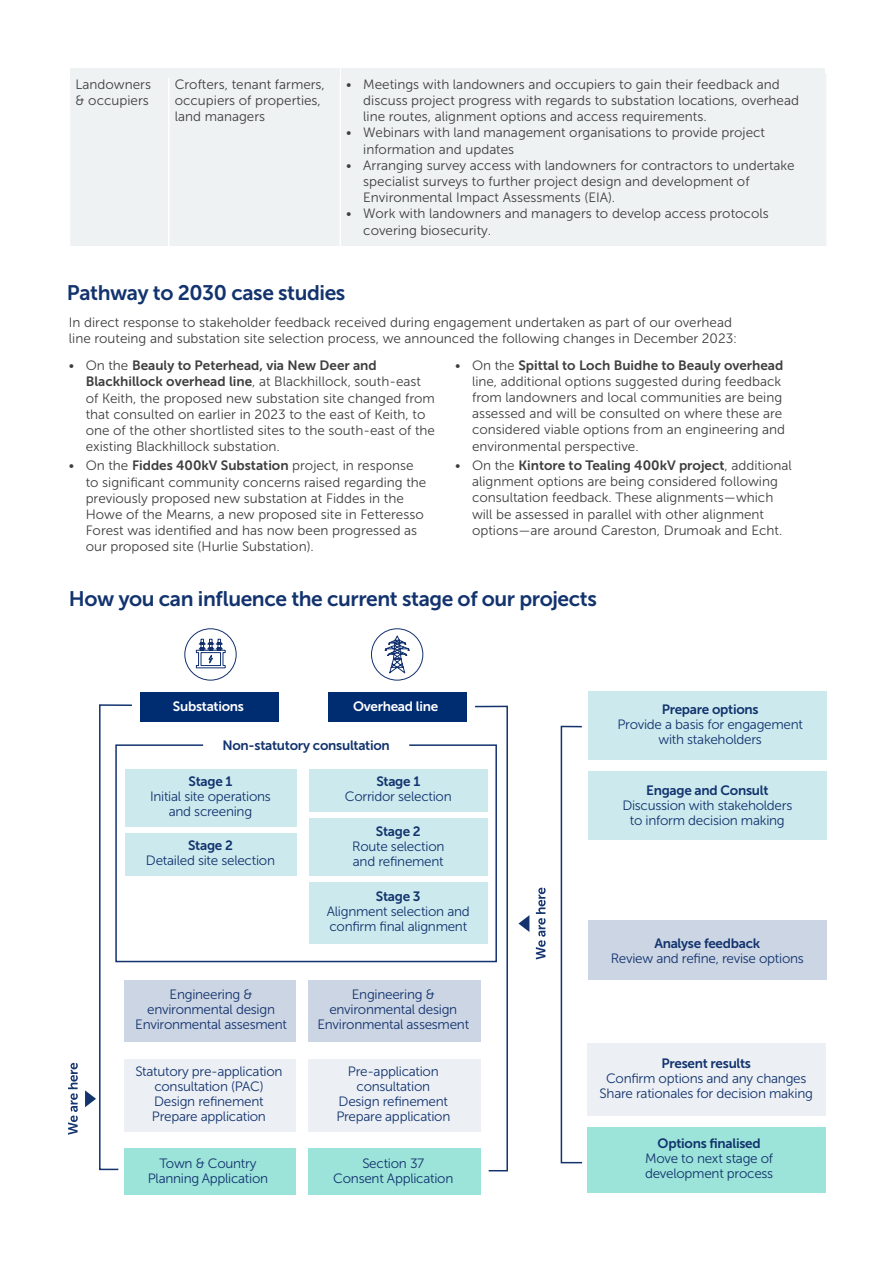
<style>
.page{position:relative;width:893px;height:1263px;background:#fff}
.page>*{position:absolute;margin:0;border:0;box-sizing:border-box;transform-origin:0 0}
.Page_Title{font:21px "Museo Sans 700";letter-spacing:-.02em;color:#12336e}
.Body_Text{font:13.5px/16.2px "Museo Sans 300";color:#3e3e3f}
.Page_Title-2{font:13.5px/15px "Museo Sans 300";letter-spacing:-.02em;color:#12336e;text-align:center}
.Page_Title-3{font:13.5px "Museo Sans 700";letter-spacing:-.02em;color:#12336e}
.t1{font:13.5px "Museo Sans 700";color:#3e3e3f}
.Page_Title-4{font:13.5px "Museo Sans 700";letter-spacing:-.02em;color:#fff}
.s1{font-family:"Museo Sans 700"}
.s2{font-family:"Museo Sans 300"}
</style>
<div class="page">
<div style="left:140px;top:692px;width:139px;height:30px;background:#002d72"></div>
<div style="left:328px;top:692px;width:139px;height:30px;background:#002d72"></div>
<svg style="left:133px;top:744px;width:341px;height:219px"></svg>
<div style="left:124px;top:980px;width:172px;height:62px;background:#ccd5e3"></div>
<div style="left:308px;top:980px;width:173px;height:62px;background:#ccd5e3"></div>
<div style="left:124px;top:1059px;width:172px;height:72px;background:#ecf0f4"></div>
<div style="left:308px;top:1059px;width:173px;height:72px;background:#ecf0f4"></div>
<div style="left:124px;top:1148px;width:172px;height:47px;background:#9ce4da"></div>
<div style="left:308px;top:1148px;width:173px;height:47px;background:#9ce4da"></div>
<div style="left:588px;top:692px;width:239px;height:68px;background:#cceaee"></div>
<div style="left:588px;top:772px;width:239px;height:68px;background:#cceaee"></div>
<div style="left:588px;top:921px;width:239px;height:59px;background:#ccd5e3"></div>
<div style="left:587px;top:1043px;width:239px;height:73px;background:#ecf0f4"></div>
<div style="left:587px;top:1127px;width:239px;height:66px;background:#9ce4da"></div>
<svg style="left:518px;top:915px;width:11px;height:17px"></svg>
<svg style="left:536px;top:888px;width:10px;height:71px"></svg>
<svg style="left:68px;top:1063px;width:10px;height:72px"></svg>
<svg style="left:85px;top:704px;width:48px;height:467px"></svg>
<div style="left:561px;top:726px;width:22px;height:437px;border:2px solid #12336e"></div>
<svg style="left:474px;top:705px;width:34px;height:467px"></svg>
<div style="left:70px;top:73px;width:756px;height:173px;background:#eff2f3"></div>
<hr style="left:168px;top:73px;width:1px;height:183px;background:#fff">
<hr style="left:339px;top:73px;width:2px;height:183px;background:#fff">
<div style="left:71px;top:68px;width:166px;height:10px;background:#eff2f3"></div>
<div style="left:170px;top:68px;width:169px;height:10px;background:#eff2f3"></div>
<div style="left:341px;top:68px;width:484px;height:10px;background:#eff2f3"></div>
<svg style="left:371px;top:628px;width:53px;height:53px"></svg>
<div style="left:184px;top:628px;width:53px;height:52px;border:1px solid #12306e;border-radius:50%"></div>
<svg style="left:196px;top:639px;width:30px;height:29px"></svg>
<p class="Body_Text" style="left:76px;top:76px;width:77px">Landowners &amp; occupiers</p>
<p class="Body_Text" style="left:175px;top:76px;width:152px">Crofters, tenant farmers, occupiers of properties, land managers</p>
<p class="Body_Text" style="left:363px;top:76px;width:437px;text-indent:-17px">• Meetings with landowners and occupiers to gain their feedback and discuss project progress with regards to substation locations, overhead line routes, alignment options and access requirements.</p>
<p class="Body_Text" style="left:363px;top:125px;width:403px;text-indent:-17px">• Webinars with land management organisations to provide project information and updates</p>
<p class="Body_Text" style="left:363px;top:157px;width:433px;text-indent:-17px">• Arranging survey access with landowners for contractors to undertake specialist surveys to further project design and development of<br>Environmental Impact Assessments (EIA).</p>
<p class="Body_Text" style="left:363px;top:206px;width:407px;text-indent:-17px">• Work with landowners and managers to develop access protocols covering biosecurity.</p>
<p class="Page_Title" style="left:67px;top:281px;width:280px">Pathway to 2030 case studies</p>
<p class="Body_Text" style="left:69px;top:314px;width:665px">In direct response to stakeholder feedback received during engagement undertaken as part of our overhead</p>
<p class="Body_Text" style="left:69px;top:330px;width:670px">line routeing and substation site selection process, we announced the following changes in December 2023:</p>
<p class="Body_Text" style="left:86px;top:357px;width:351px;text-indent:-17px">• On the <span class="s1">Beauly to Peterhead, via New Deer and Blackhillock overhead line</span>, at Blackhillock, south-east of Keith, the proposed new substation site changed from that consulted on earlier in 2023 to the east of Keith, to one of the other shortlisted sites to the south-east of the existing Blackhillock substation.</p>
<p class="Body_Text" style="left:86px;top:458px;width:342px;text-indent:-17px">• On the <span class="s1">Fiddes 400kV Substation</span> project, in response to significant community concerns raised regarding the previously proposed new substation at Fiddes in the Howe of the Mearns, a new proposed site in Fetteresso Forest was identified and has now been progressed as</p>
<p class="Body_Text" style="left:86px;top:539px;width:230px">our proposed site (Hurlie Substation).</p>
<p class="t1" style="left:455px;top:357px;width:330px"><span class="s2">• On the</span> Spittal to Loch Buidhe to Beauly overhead</p>
<p class="Body_Text" style="left:472px;top:373px;width:311px">line, additional options suggested during feedback</p>
<p class="Body_Text" style="left:472px;top:389px;width:315px">from landowners and local communities are being assessed and will be consulted on where these are considered viable options from an engineering and environmental perspective.</p>
<p class="Body_Text" style="left:455px;top:457px;width:338px;text-align:center">• On the <span class="s1">Kintore to Tealing 400kV project</span>, additional alignment options are being considered following consultation feedback. These alignments—which</p>
<p class="Body_Text" style="left:472px;top:506px;width:312px">will be assessed in parallel with other alignment options—are around Careston, Drumoak and Echt.</p>
<p class="Page_Title" style="left:69px;top:587px;width:529px">How you can influence the current stage of our projects</p>
<p class="Page_Title-4" style="left:173px;top:698px;width:73px">Substations</p>
<p class="Page_Title-4" style="left:353px;top:698px;width:87px">Overhead line</p>
<p class="Page_Title-3" style="left:222px;top:738px;width:169px">Non-statutory consultation</p>
<p class="Page_Title-3" style="left:188px;top:774px;width:45px">Stage 1</p>
<p class="Page_Title-2" style="left:150px;top:789px;width:122px">Initial site operations</p>
<p class="Page_Title-2" style="left:169px;top:804px;width:85px">and screening</p>
<p class="Page_Title-3" style="left:188px;top:838px;width:46px">Stage 2</p>
<p class="Page_Title-2" style="left:146px;top:853px;width:131px">Detailed site selection</p>
<p class="Page_Title-3" style="left:376px;top:774px;width:45px">Stage 1</p>
<p class="Page_Title-2" style="left:345px;top:789px;width:108px">Corridor selection</p>
<p class="Page_Title-3" style="left:376px;top:823px;width:46px">Stage 2</p>
<p class="Page_Title-2" style="left:352px;top:838px;width:94px">Route selection</p>
<p class="Page_Title-2" style="left:353px;top:853px;width:92px">and refinement</p>
<p class="Page_Title-3" style="left:376px;top:889px;width:46px">Stage 3</p>
<p class="Page_Title-2" style="left:327px;top:904px;width:145px;text-align:left">Alignment selection and confirm final alignment</p>
<p class="Page_Title-2" style="left:147px;top:987px;width:129px">Engineering &amp; environmental design</p>
<p class="Page_Title-2" style="left:135px;top:1017px;width:153px">Environmental assesment</p>
<p class="Page_Title-2" style="left:329px;top:987px;width:129px">Engineering &amp; environmental design</p>
<p class="Page_Title-2" style="left:317px;top:1017px;width:153px">Environmental assesment</p>
<p class="Page_Title-3" style="left:662px;top:702px;width:99px">Prepare options</p>
<p class="Page_Title-2" style="left:617px;top:717px;width:187px">Provide a basis for engagement with stakeholders</p>
<p class="Page_Title-3" style="left:646px;top:782px;width:124px">Engage and Consult</p>
<p class="Page_Title-2" style="left:622px;top:797px;width:171px">Discussion with stakeholders to inform decision making</p>
<p class="Page_Title-3" style="left:654px;top:935px;width:107px">Analyse feedback</p>
<p class="Page_Title-2" style="left:611px;top:951px;width:195px">Review and refine, revise options</p>
<p class="Page_Title-2" style="left:135px;top:1063px;width:149px">Statutory pre-application consultation (PAC)</p>
<p class="Page_Title-2" style="left:154px;top:1093px;width:111px">Design refinement</p>
<p class="Page_Title-2" style="left:152px;top:1108px;width:116px">Prepare application</p>
<p class="Page_Title-2" style="left:348px;top:1063px;width:92px">Pre-application consultation</p>
<p class="Page_Title-2" style="left:339px;top:1093px;width:111px">Design refinement</p>
<p class="Page_Title-2" style="left:336px;top:1108px;width:116px">Prepare application</p>
<p class="Page_Title-2" style="left:148px;top:1156px;width:122px">Town &amp; Country<br>Planning Application</p>
<p class="Page_Title-2" style="left:362px;top:1156px;width:64px">Section 37</p>
<p class="Page_Title-2" style="left:333px;top:1171px;width:122px">Consent Application</p>
<p class="Page_Title-3" style="left:661px;top:1056px;width:91px">Present results</p>
<p class="Page_Title-2" style="left:606px;top:1071px;width:202px">Confirm options and any changes</p>
<p class="Page_Title-2" style="left:600px;top:1086px;width:215px">Share rationales for decision making</p>
<p class="Page_Title-3" style="left:658px;top:1135px;width:105px">Options finalised</p>
<p class="Page_Title-2" style="left:645px;top:1150px;width:130px;text-align:left">Move to next stage of development process</p>
</div>
